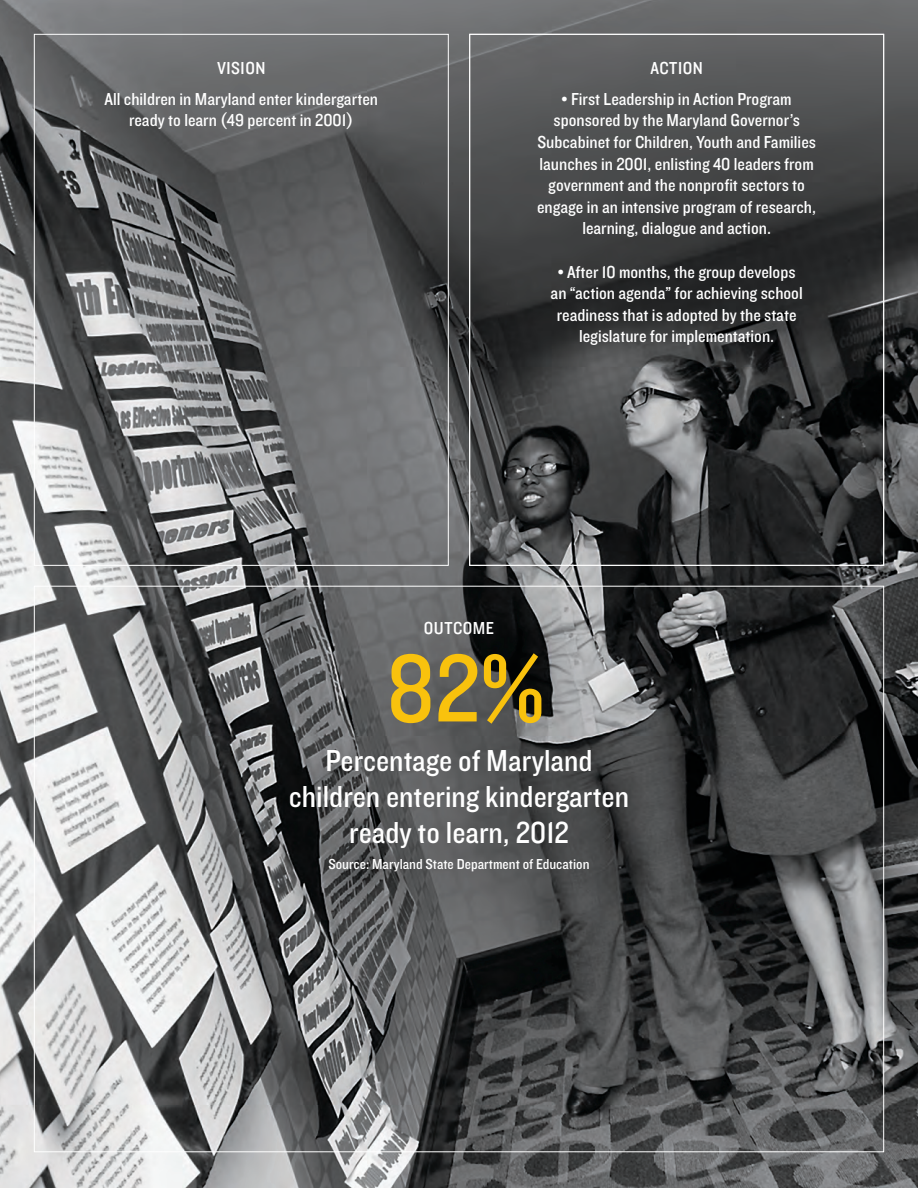
<style>
.page{position:relative;width:918px;height:1188px;background:#fff}
.page>*{position:absolute;margin:0;border:0;box-sizing:border-box;transform-origin:0 0}
.t1{font:99px "Knockout HTF30 Junior Welterwt";color:#f9c20d}
.t2{font:31.5px/36px "Knockout HTF30 Junior Welterwt";color:#fff;text-align:center}
.t3{font:18px/21.6px "Knockout HTF30 Junior Welterwt";color:#fff;text-align:center}
.t4{font:15px "Knockout HTF30 Junior Welterwt";color:#fff}
</style>
<div class="page">
<img style="left:0;top:0;width:918px;height:1188px">
<p class="t3" style="left:105px;top:53px;width:275px;line-height:30.6px">Vision<br>All children in Maryland enter kindergarten</p>
<p class="t3" style="left:129px;top:110px;width:226px">ready to learn (49 percent in 2001)</p>
<p class="t3" style="left:650px;top:58px;width:43px">ACTION</p>
<p class="t3" style="left:537px;top:89px;width:280px">• First Leadership in Action Program sponsored by the Maryland Governor’s Subcabinet for Children, Youth and Families launches in 2001, enlisting 40 leaders from government and the nonprofit sectors to engage in an intensive program of research, learning, dialogue and action.</p>
<p class="t3" style="left:551px;top:261px;width:254px">• After 10 months, the group develops an “action agenda” for achieving school readiness that is adopted by the state legislature for implementation.</p>
<p class="t3" style="left:424px;top:618px;width:72px">Outcome</p>
<h1 class="t1" style="left:387px;top:637px;width:159px">82%</h1>
<h2 class="t2" style="left:289px;top:743px;width:342px">Percentage of Maryland children entering kindergarten ready to learn, 2012</h2>
<p class="t4" style="left:328px;top:856px;width:263px">Source: Maryland State Department of Education</p>
</div>
